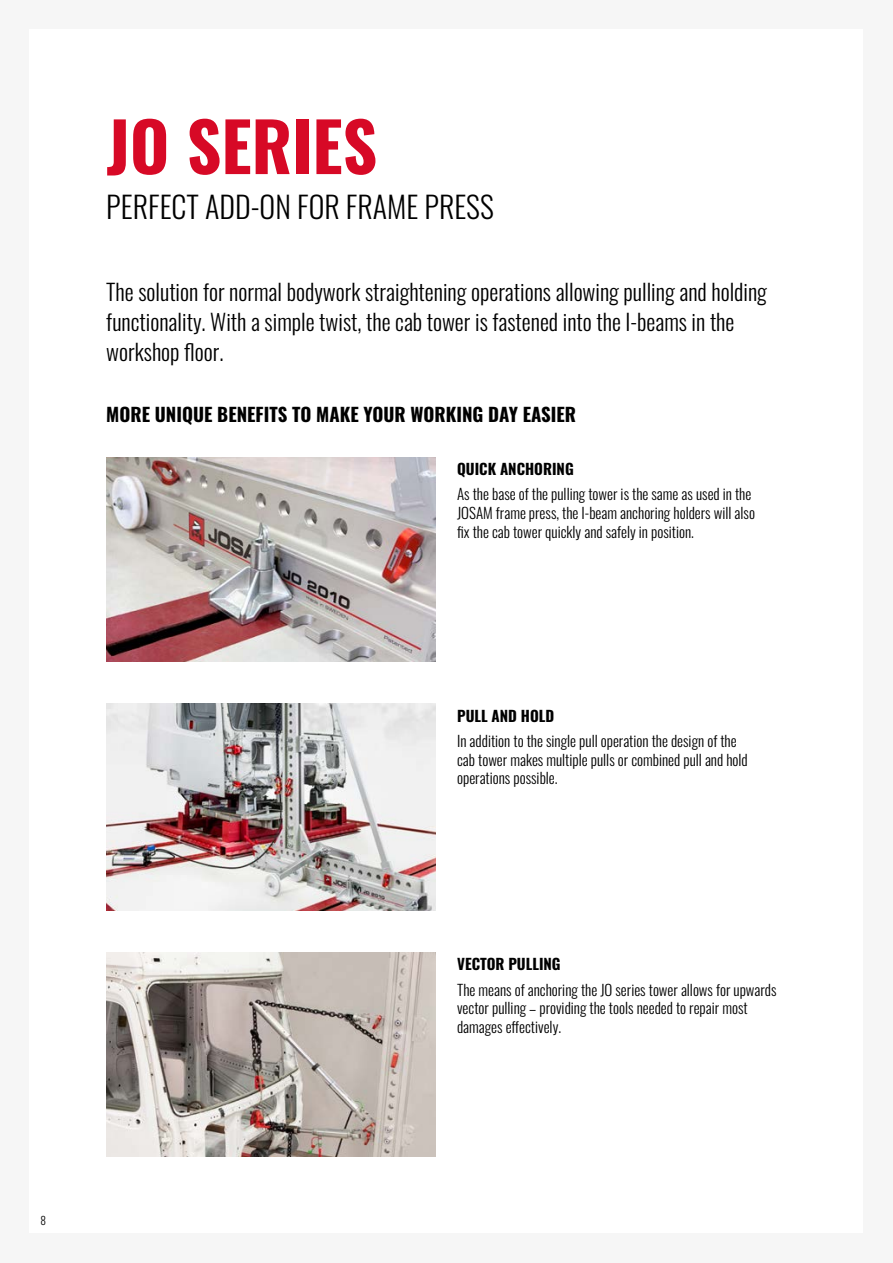
<style>
.page{position:relative;width:893px;height:1263px;background:#f6f6f6}
.page>*{position:absolute;margin:0;border:0;box-sizing:border-box;transform-origin:0 0}
.Huvudrubrik_röd{font:700 67.5px "Oswald";color:#d70926}
.Underrubrik_svart{font:300 30px "Oswald";color:#000}
.Ingress{font:300 22.5px/30px "Oswald";color:#000}
.Mellanrubrik_2{font:700 18.75px "Oswald";color:#000}
.Brödtext_2{font:300 15px/18.8px "Oswald";color:#000}
.Mellanrubrik{font:700 15px "Oswald";color:#000}
.t1{font:300 11.25px "Oswald";color:#000}
</style>
<div class="page">
<div style="left:30px;top:30px;width:833px;height:1203px;background:#fff"></div>
<img style="left:106px;top:457px;width:330px;height:204px">
<img style="left:106px;top:704px;width:330px;height:206px">
<img style="left:106px;top:952px;width:330px;height:205px">
<p class="Huvudrubrik_röd" style="left:106px;top:111px;width:272px">JO SERIES</p>
<p class="Underrubrik_svart" style="left:106px;top:180px;width:389px">PERFECT ADD-ON FOR FRAME PRESS</p>
<p class="Ingress" style="left:106px;top:274px;width:662px">The solution for normal bodywork straightening operations allowing pulling and holding functionality. With a simple twist, the cab tower is fastened into the I-beams in the workshop floor.</p>
<p class="Mellanrubrik_2" style="left:106px;top:405px;width:471px">MORE UNIQUE BENEFITS TO MAKE YOUR WORKING DAY EASIER</p>
<p class="Mellanrubrik" style="left:457px;top:461px;width:118px">QUICK ANCHORING</p>
<p class="Brödtext_2" style="left:457px;top:483px;width:299px">As the base of the pulling tower is the same as used in the<br>JOSAM frame press, the I-beam anchoring holders will also fix the cab tower quickly and safely in position.</p>
<p class="Mellanrubrik" style="left:457px;top:708px;width:99px">PULL AND HOLD</p>
<p class="Brödtext_2" style="left:457px;top:730px;width:292px">In addition to the single pull operation the design of the cab tower makes multiple pulls or combined pull and hold operations possible.</p>
<p class="Mellanrubrik" style="left:457px;top:956px;width:105px">VECTOR PULLING</p>
<p class="Brödtext_2" style="left:457px;top:978px;width:321px">The means of anchoring the JO series tower allows for upwards vector pulling – providing the tools needed to repair most damages effectively.</p>
<p class="t1" style="left:40px;top:1211px;width:7px">8</p>
</div>
